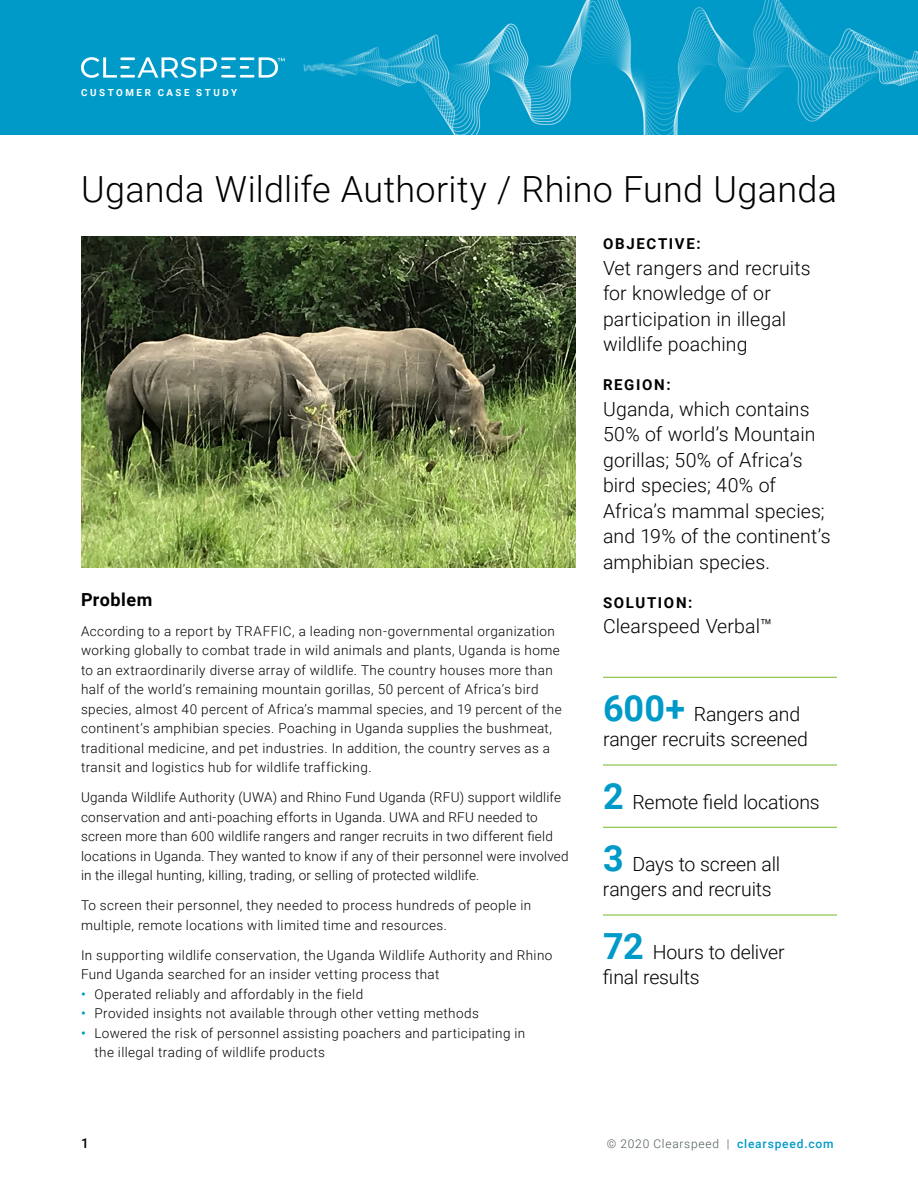
<style>
.page{position:relative;width:918px;height:1188px;background:#fff}
.page>*{position:absolute;margin:0;border:0;box-sizing:border-box;transform-origin:0 0}
.t1{font:300 36px "Roboto";letter-spacing:.01em;color:#000}
.t2{font:300 19.5px/25.5px "Roboto";letter-spacing:.005em;color:#000}
.t3{font:700 18px "Roboto";letter-spacing:.025em;color:#000}
.t4{font:700 15px "Roboto";letter-spacing:.115em;color:#000}
.t5{font:300 13.5px/19.5px "Roboto";letter-spacing:.025em;color:#000}
.t6{font:500 13.5px "Roboto";color:#000}
.t7{font:300 12px "Roboto";letter-spacing:.06em;color:#4c5759}
.t8{font:700 9.75px "Roboto";letter-spacing:.265em;color:#fff}
.s1{font-weight:500;color:#009ac8}
.s2{font-weight:700;font-size:36px;color:#009ac8}
</style>
<div class="page">
<img style="left:0;top:0;width:918px;height:135px">
<hr style="left:120px;top:57px;width:15px;height:3px;background:#fff">
<svg style="left:81px;top:57px;width:49px;height:21px"></svg>
<hr style="left:120px;top:75px;width:15px;height:3px;background:#fff">
<hr style="left:221px;top:57px;width:15px;height:3px;background:#fff">
<svg style="left:137px;top:57px;width:94px;height:21px"></svg>
<hr style="left:221px;top:75px;width:15px;height:3px;background:#fff">
<hr style="left:240px;top:57px;width:14px;height:3px;background:#fff">
<svg style="left:240px;top:66px;width:9px;height:3px"></svg>
<hr style="left:240px;top:75px;width:14px;height:3px;background:#fff">
<svg style="left:259px;top:57px;width:26px;height:21px"></svg>
<img style="left:81px;top:236px;width:495px;height:331px">
<hr style="left:603px;top:677px;width:234px;height:1px;background:#74bb23">
<hr style="left:603px;top:765px;width:234px;height:1px;background:#74bb23">
<hr style="left:603px;top:827px;width:234px;height:1px;background:#74bb23">
<hr style="left:603px;top:915px;width:234px;height:1px;background:#74bb23">
<p class="t8" style="left:81px;top:85px;width:157px">CUSTOMER CASE STUDY</p>
<h1 class="t1" style="left:81px;top:164px;width:758px">Uganda Wildlife Authority / Rhino Fund Uganda</h1>
<h3 class="t3" style="left:81px;top:587px;width:73px">Problem</h3>
<p class="t5" style="left:81px;top:621px;width:482px">According to a report by TRAFFIC, a leading non-governmental organization working globally to combat trade in wild animals and plants, Uganda is home to an extraordinarily diverse array of wildlife. The country houses more than half of the world’s remaining mountain gorillas, 50 percent of Africa’s bird species, almost 40 percent of Africa’s mammal species, and 19 percent of the continent’s amphibian species. Poaching in Uganda supplies the bushmeat, traditional medicine, and pet industries. In addition, the country serves as a transit and logistics hub for wildlife trafficking.</p>
<p class="t5" style="left:81px;top:787px;width:489px">Uganda Wildlife Authority (UWA) and Rhino Fund Uganda (RFU) support wildlife conservation and anti-poaching efforts in Uganda. UWA and RFU needed to screen more than 600 wildlife rangers and ranger recruits in two different field locations in Uganda. They wanted to know if any of their personnel were involved in the illegal hunting, killing, trading, or selling of protected wildlife.</p>
<p class="t5" style="left:81px;top:895px;width:452px">To screen their personnel, they needed to process hundreds of people in multiple, remote locations with limited time and resources.</p>
<p class="t5" style="left:81px;top:945px;width:473px">In supporting wildlife conservation, the Uganda Wildlife Authority and Rhino<br>Fund Uganda searched for an insider vetting process that</p>
<p class="t5" style="left:81px;top:984px;width:284px"><span class="s1">•</span> Operated reliably and affordably in the field</p>
<p class="t5" style="left:81px;top:1003px;width:399px"><span class="s1">•</span> Provided insights not available through other vetting methods</p>
<p class="t5" style="left:94px;top:1023px;width:432px;text-indent:-14px"><span class="s1">•</span> Lowered the risk of personnel assisting poachers and participating in the illegal trading of wildlife products</p>
<p class="t4" style="left:603px;top:233px;width:99px">OBJECTIVE:</p>
<h2 class="t2" style="left:603px;top:254px;width:209px">Vet rangers and recruits for knowledge of or participation in illegal wildlife poaching</h2>
<p class="t4" style="left:603px;top:374px;width:69px">REGION:</p>
<h2 class="t2" style="left:603px;top:395px;width:229px">Uganda, which contains<br>50% of world’s Mountain gorillas; 50% of Africa’s bird species; 40% of<br>Africa’s mammal species; and 19% of the continent’s amphibian species.</h2>
<p class="t4" style="left:603px;top:592px;width:91px">SOLUTION:</p>
<h2 class="t2" style="left:603px;top:613px;width:171px">Clearspeed Verbal™</h2>
<h2 class="t2" style="left:603px;top:700px;width:206px"><span class="s2">600+</span> Rangers and ranger recruits screened</h2>
<h2 class="t2" style="left:603px;top:788px;width:218px"><span class="s2">2</span> Remote field locations</h2>
<h2 class="t2" style="left:603px;top:850px;width:179px"><span class="s2">3</span> Days to screen all rangers and recruits</h2>
<h2 class="t2" style="left:603px;top:938px;width:183px"><span class="s2">72</span> Hours to deliver final results</h2>
<p class="t6" style="left:81px;top:1133px;width:9px">1</p>
<p class="t7" style="left:607px;top:1135px;width:228px">© 2020 Clearspeed | <span class="s1">clearspeed.com</span></p>
</div>
